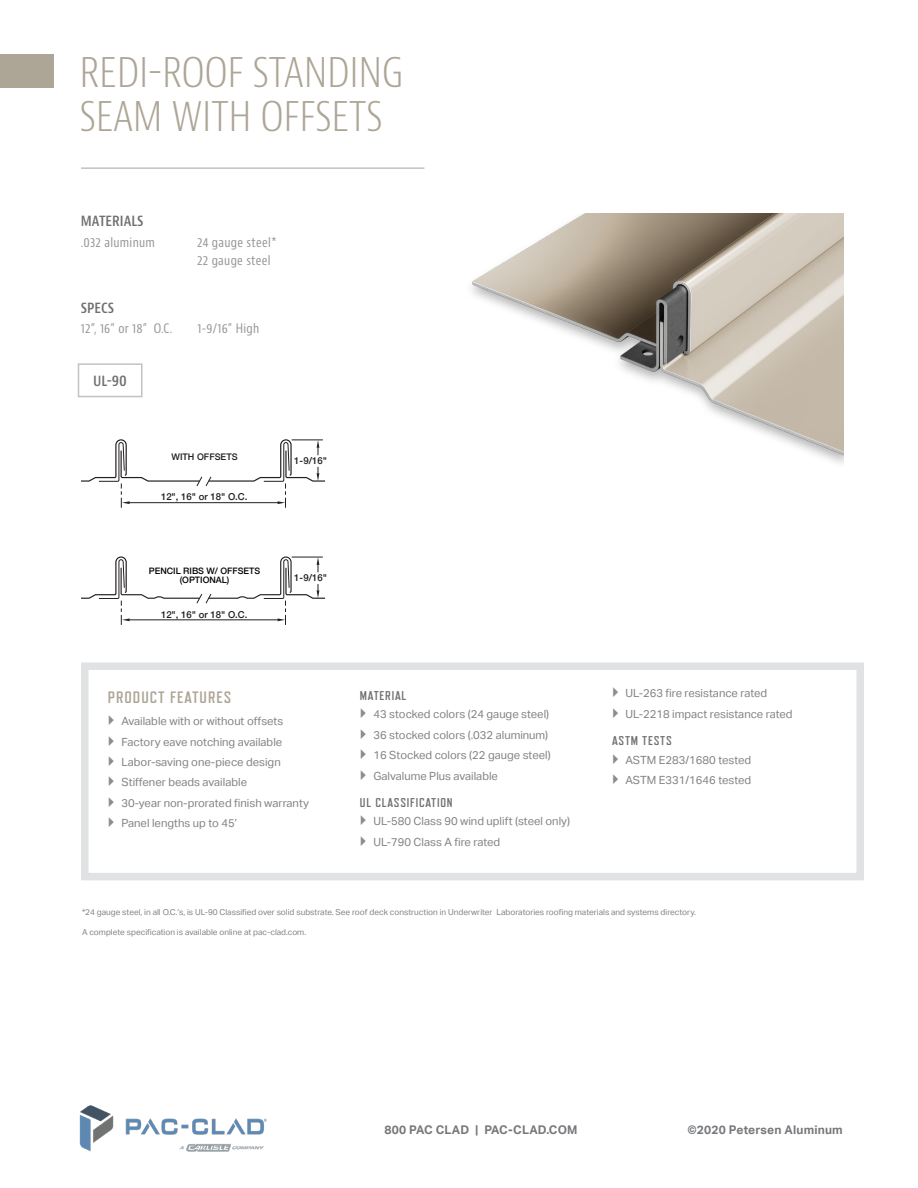
<style>
.page{position:relative;width:918px;height:1188px;background:#fff}
.page>*{position:absolute;margin:0;border:0;box-sizing:border-box;transform-origin:0 0}
.t1{font:300 condensed 43.5px/43.5px "Bernino Sans";letter-spacing:-.01em;color:#ada596}
.Product_Features-Hea{font:700 16.5px "Refrigerator Deluxe";letter-spacing:.06em;color:#ada596}
.t2{font:600 condensed 15px "Bernino Sans";color:#6f7073}
.t3{font:condensed 12.75px "Bernino Sans";letter-spacing:.025em;color:#939598}
.Product_Features-_Se{font:700 12.75px "Refrigerator Deluxe";letter-spacing:.06em;color:#6f7073}
.t4{font:700 12px "Aktiv Grotesk";letter-spacing:.015em;color:#76787b}
.t5{font:11.25px "Aktiv Grotesk";color:#808285}
.t6{font:500 9.6px "Helvetica Neue";color:#231f20}
.t7{font:500 9.15px "Helvetica Neue";color:#231f20}
.t8{font:500 8.85px/8.9px "Helvetica Neue";color:#050504;text-align:center}
.Footer_Text{font:8.25px "Aktiv Grotesk";color:#808285}
</style>
<div class="page">
<img style="left:79px;top:1105px;width:188px;height:47px">
<div style="left:0;top:54px;width:54px;height:34px;background:#ada596"></div>
<hr style="left:81px;top:167px;width:343px;height:2px;background:#c1c2c4">
<div style="left:81px;top:662px;width:783px;height:218px;border:8px solid #e1e2e4"></div>
<img style="left:471px;top:214px;width:373px;height:249px">
<div style="left:78px;top:363px;width:65px;height:34px;border:2px solid #c1c2c4"></div>
<svg style="left:81px;top:439px;width:244px;height:69px"></svg>
<svg style="left:81px;top:556px;width:244px;height:69px"></svg>
<p class="t1" style="left:80px;top:51px;width:325px">REDI-ROOF STANDING<br>SEAM WITH OFFSETS</p>
<p class="t2" style="left:81px;top:211px;width:64px">MATERIALS</p>
<p class="t3" style="left:81px;top:234px;width:76px">.032 aluminum</p>
<p class="t3" style="left:197px;top:234px;width:81px">24 gauge steel*</p>
<p class="t3" style="left:197px;top:253px;width:75px">22 gauge steel</p>
<p class="t2" style="left:81px;top:298px;width:35px">SPECS</p>
<p class="t3" style="left:81px;top:321px;width:93px">12”, 16” or 18” O.C.</p>
<p class="t3" style="left:198px;top:321px;width:63px">1-9/16” High</p>
<p class="t2" style="left:93px;top:372px;width:35px">UL-90</p>
<p class="t7" style="left:171px;top:449px;width:68px">WITH OFFSETS</p>
<p class="t6" style="left:161px;top:489px;width:88px">12", 16" or 18" O.C.</p>
<p class="t8" style="left:149px;top:566px;width:113px">PENCIL RIBS W/ OFFSETS (OPTIONAL)</p>
<p class="t6" style="left:161px;top:606px;width:88px">12", 16" or 18" O.C.</p>
<p class="t6" style="left:294px;top:453px;width:34px">1-9/16"</p>
<p class="t6" style="left:294px;top:570px;width:34px">1-9/16"</p>
<p class="Product_Features-Hea" style="left:108px;top:689px;width:125px">PRODUCT FEATURES</p>
<p class="t5" style="left:121px;top:715px;width:163px">Available with or without offsets</p>
<p class="t5" style="left:121px;top:735px;width:162px">Factory eave notching available</p>
<p class="t5" style="left:121px;top:756px;width:161px">Labor-saving one-piece design</p>
<p class="t5" style="left:121px;top:776px;width:127px">Stiffener beads available</p>
<p class="t5" style="left:121px;top:796px;width:189px">30-year non-prorated finish warranty</p>
<p class="t5" style="left:121px;top:817px;width:117px">Panel lengths up to 45’</p>
<p class="Product_Features-_Se" style="left:360px;top:689px;width:48px">MATERIAL</p>
<p class="t5" style="left:373px;top:708px;width:177px">43 stocked colors (24 gauge steel)</p>
<p class="t5" style="left:373px;top:728px;width:176px">36 stocked colors (.032 aluminum)</p>
<p class="t5" style="left:373px;top:749px;width:179px">16 Stocked colors (22 gauge steel)</p>
<p class="t5" style="left:373px;top:769px;width:126px">Galvalume Plus available</p>
<p class="Product_Features-_Se" style="left:360px;top:796px;width:94px">UL CLASSIFICATION</p>
<p class="t5" style="left:373px;top:815px;width:198px">UL-580 Class 90 wind uplift (steel only)</p>
<p class="t5" style="left:373px;top:835px;width:128px">UL-790 Class A fire rated</p>
<p class="t5" style="left:626px;top:687px;width:143px">UL-263 fire resistance rated</p>
<p class="t5" style="left:626px;top:707px;width:169px">UL-2218 impact resistance rated</p>
<p class="Product_Features-_Se" style="left:612px;top:734px;width:61px">ASTM TESTS</p>
<p class="t5" style="left:626px;top:753px;width:127px">ASTM E283/1680 tested</p>
<p class="t5" style="left:626px;top:774px;width:127px">ASTM E331/1646 tested</p>
<p class="Footer_Text" style="left:82px;top:907px;width:615px">*24 gauge steel, in all O.C.’s, is UL-90 Classified over solid substrate. See roof deck construction in Underwriter Laboratories roofing materials and systems directory.</p>
<p class="Footer_Text" style="left:82px;top:928px;width:226px">A complete specification is available online at pac-clad.com.</p>
<p class="t4" style="left:385px;top:1123px;width:195px">800 PAC CLAD | PAC-CLAD.COM</p>
<p class="t4" style="left:687px;top:1123px;width:157px">©2020 Petersen Aluminum</p>
</div>
